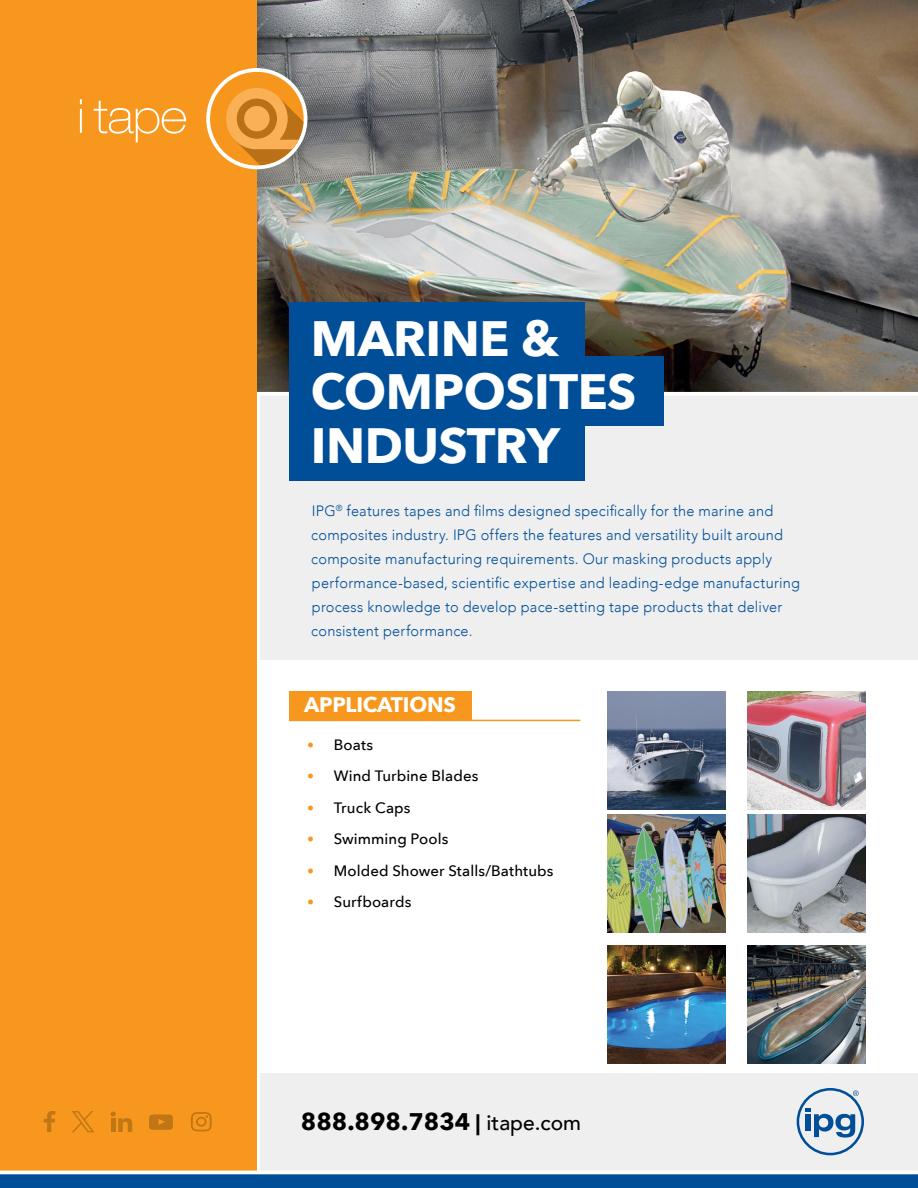
<style>
.page{position:relative;width:918px;height:1188px;background:#fff}
.page>*{position:absolute;margin:0;border:0;box-sizing:border-box;transform-origin:0 0}
.t1{font:700 49.5px/54px "Avenir Next";letter-spacing:-.01em;color:#fff}
.t2{font:700 24px "Avenir Next";color:#000}
.t3{font:700 21px "Avenir Next";letter-spacing:-.01em;color:#fff}
.t4{font:300 15px/24px "Avenir";letter-spacing:.015em;color:#004e98}
.t5{font:500 15px "Avenir Next";letter-spacing:.005em;color:#000}
.s1{font-family:"DIN Pro";color:#f8971d}
.s2{font-size:21px}
.s3{font-family:"Avenir";font-weight:500;font-size:21px}
</style>
<div class="page">
<div style="left:261px;top:396px;width:657px;height:264px;background:#ededee"></div>
<img style="left:257px;top:0;width:661px;height:392px">
<img style="left:748px;top:691px;width:118px;height:118px">
<img style="left:607px;top:691px;width:118px;height:118px">
<div style="left:261px;top:1073px;width:657px;height:98px;background:#ededee"></div>
<div style="left:0;top:1073px;width:257px;height:98px;background:#f8971d"></div>
<div style="left:0;top:1174px;width:918px;height:14px;background:#004e98"></div>
<div style="left:0;top:0;width:257px;height:1088px;background:#f8971d"></div>
<svg style="left:206px;top:68px;width:101px;height:101px"></svg>
<div style="left:210px;top:72px;width:94px;height:94px;background:#f7961c;border-radius:47px"></div>
<svg style="left:226px;top:88px;width:78px;height:77px"></svg>
<hr style="left:80px;top:109px;width:2px;height:24px;background:#fff">
<svg style="left:94px;top:101px;width:92px;height:41px"></svg>
<div style="left:289px;top:691px;width:183px;height:30px;background:#f8971d"></div>
<hr style="left:289px;top:720px;width:291px;height:1px;background:#f8971d">
<img style="left:607px;top:815px;width:118px;height:118px">
<img style="left:607px;top:946px;width:118px;height:118px">
<img style="left:748px;top:815px;width:118px;height:118px">
<img style="left:748px;top:946px;width:118px;height:118px">
<svg style="left:797px;top:1088px;width:67px;height:67px"></svg>
<svg style="left:44px;top:1111px;width:11px;height:21px"></svg>
<svg style="left:110px;top:1112px;width:22px;height:20px"></svg>
<svg style="left:149px;top:1115px;width:24px;height:15px"></svg>
<svg style="left:191px;top:1112px;width:21px;height:19px"></svg>
<svg style="left:72px;top:1111px;width:22px;height:21px"></svg>
<div style="left:289px;top:356px;width:374px;height:70px;background:#004e98"></div>
<div style="left:289px;top:303px;width:296px;height:53px;background:#004e98"></div>
<div style="left:289px;top:410px;width:296px;height:71px;background:#004e98"></div>
<h1 class="t1" style="left:311px;top:310px;width:327px">MARINE &amp;<br>COMPOSITES<br>INDUSTRY</h1>
<p class="t4" style="left:311px;top:499px;width:490px">IPG<sup>®</sup> features tapes and films designed specifically for the marine and composites industry. IPG offers the features and versatility built around composite manufacturing requirements. Our masking products apply performance-based, scientific expertise and leading-edge manufacturing process knowledge to develop pace-setting tape products that deliver consistent performance.</p>
<h3 class="t3" style="left:304px;top:687px;width:153px">APPLICATIONS</h3>
<p class="t5" style="left:307px;top:732px;width:68px"><span class="s1">•</span> Boats</p>
<p class="t5" style="left:307px;top:763px;width:173px"><span class="s1">•</span> Wind Turbine Blades</p>
<p class="t5" style="left:307px;top:795px;width:105px"><span class="s1">•</span> Truck Caps</p>
<p class="t5" style="left:307px;top:826px;width:143px"><span class="s1">•</span> Swimming Pools</p>
<p class="t5" style="left:307px;top:858px;width:248px"><span class="s1">•</span> Molded Shower Stalls/Bathtubs</p>
<p class="t5" style="left:307px;top:889px;width:106px"><span class="s1">•</span> Surfboards</p>
<h2 class="t2" style="left:301px;top:1101px;width:282px">888.898.7834 <span class="s2">|</span> <span class="s3">itape.com</span></h2>
</div>
